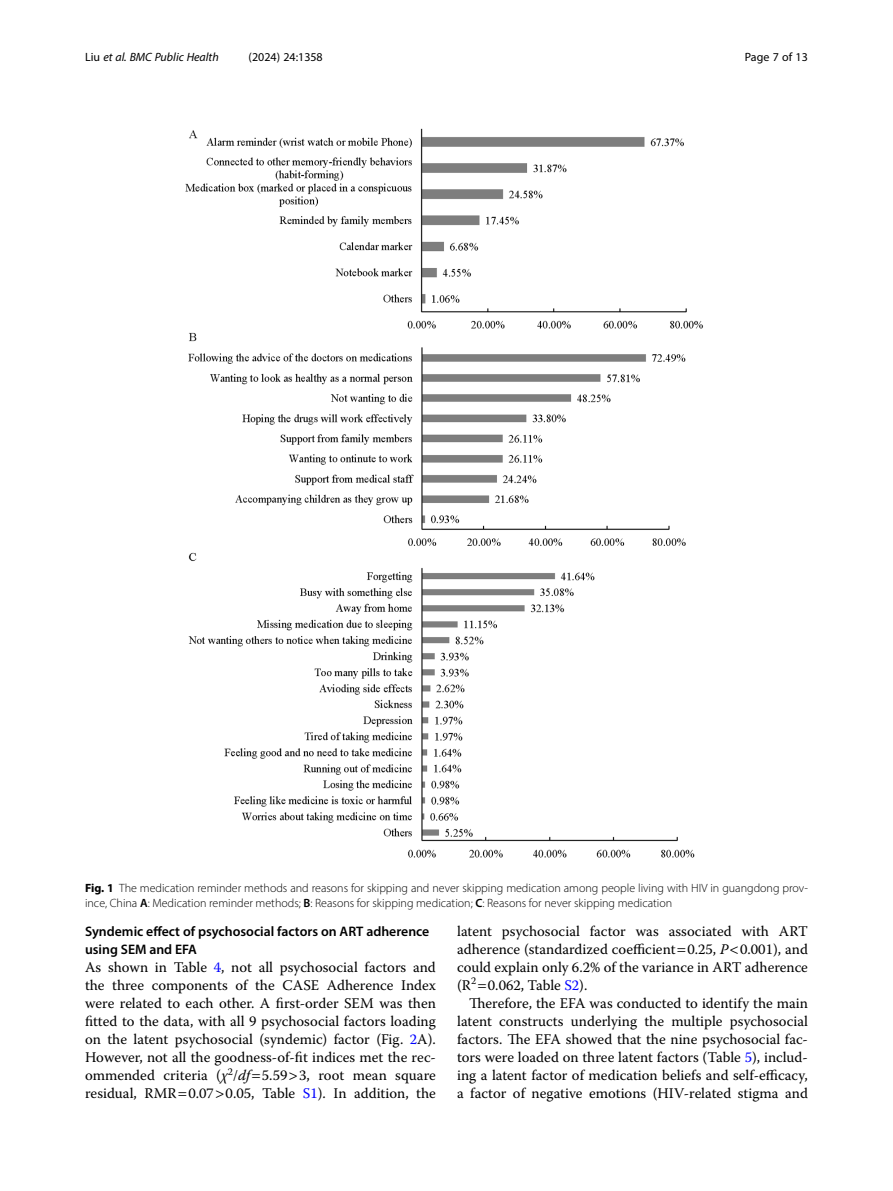
<style>
.page{position:relative;width:893px;height:1191px;background:#fff}
.page>*{position:absolute;margin:0;border:0;box-sizing:border-box;transform-origin:0 0}
.Body_Text{font:14.7px/18px "Warnock Pro";color:#000;text-align:justify}
.Body_Text_Indent{font:14.7px/18px "Warnock Pro";color:#000;text-align:justify}
.Head_2{font:600 13.8px/18px "Myriad Pro";color:#000}
.Figure_Caption{font:300 12px/15px "Myriad Pro";color:#000}
.t1{font:italic 12px "Myriad Pro";color:#000}
.t2{font:12px "Myriad Pro";color:#000}
.s1{font-style:normal}
.s2{font-weight:700}
.s3{font-weight:600}
.s4{color:#00f}
.s5{font-style:italic}
</style>
<div class="page">
<img style="left:185px;top:128px;width:518px;height:730px">
<p class="t1" style="left:85px;top:50px;width:135px"><span class="s1">Liu</span> et al. BMC Public Health</p>
<p class="t2" style="left:249px;top:50px;width:76px">(2024) 24:1358</p>
<p class="t2" style="left:745px;top:50px;width:65px">Page 7 of 13</p>
<p class="Figure_Caption" style="left:85px;top:880px;width:724px"><span class="s2">Fig. 1</span> The medication reminder methods and reasons for skipping and never skipping medication among people living with HIV in guangdong prov&shy;ince, China <span class="s3">A</span>: Medication reminder methods; <span class="s3">B</span>: Reasons for skipping medication; <span class="s3">C</span>: Reasons for never skipping medication</p>
<p class="Head_2" style="left:85px;top:922px;width:346px">Syndemic effect of psychosocial factors on ART adherence using SEM and EFA</p>
<p class="Body_Text" style="left:85px;top:958px;width:352px">As shown in Table <span class="s4">4</span>, not all psychosocial factors and the three components of the CASE Adherence Index were related to each other. A first-order SEM was then fitted to the data, with all 9 psychosocial factors loading on the latent psychosocial (syndemic) factor (Fig. <span class="s4">2</span>A).<br>However, not all the goodness-of-fit indices met the rec&shy;ommended criteria (<span class="s5">χ</span><sup>2</sup>/<span class="s5">df</span> 5.59 3, root mean square residual, RMR 0.07 0.05, Table <span class="s4">S1</span>). In addition, the</p>
<p class="Body_Text" style="left:457px;top:922px;width:352px">latent psychosocial factor was associated with ART adherence (standardized coefficient 0.25, <span class="s5">P</span> 0.001), and could explain only 6.2% of the variance in ART adherence (R<sup>2</sup> 0.062, Table <span class="s4">S2</span>).</p>
<p class="Body_Text_Indent" style="left:457px;top:994px;width:352px;text-indent:12px">Therefore, the EFA was conducted to identify the main latent constructs underlying the multiple psychosocial factors. The EFA showed that the nine psychosocial fac&shy;tors were loaded on three latent factors (Table <span class="s4">5</span>), includ&shy;ing a latent factor of medication beliefs and self-efficacy, a factor of negative emotions (HIV-related stigma and</p>
</div>
